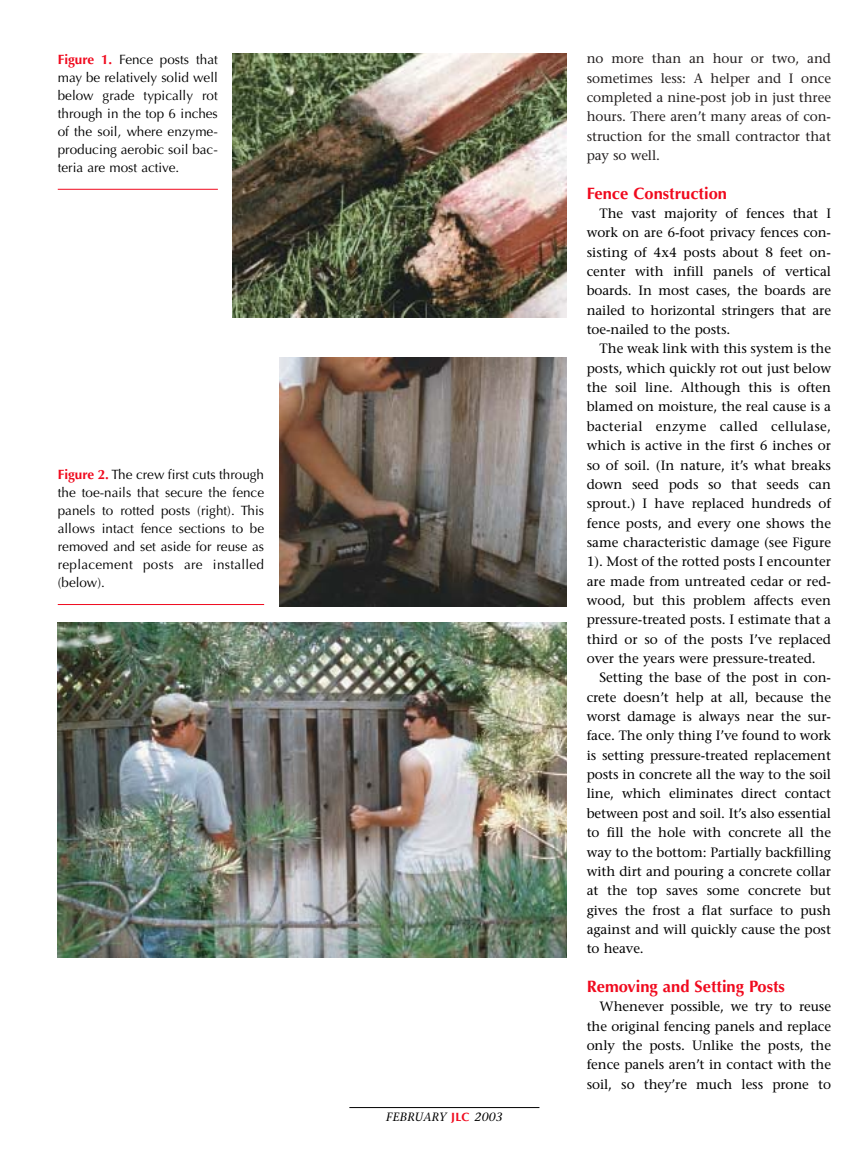
<style>
.page{position:relative;width:864px;height:1161px;background:#fff}
.page>*{position:absolute;margin:0;border:0;box-sizing:border-box;transform-origin:0 0}
.t1{font:700 16.5px "Optima";color:#f00a1e}
.t2{font:13.5px/19.4px "Stone Serif";letter-spacing:-.005em;color:#000;text-align:justify}
.t3{font:13.5px/18px "Optima";color:#000;text-align:justify}
.t4{font:13.5px/19.4px "Stone Serif";letter-spacing:-.005em;color:#231f1f;text-align:justify}
.t5{font:italic 12px "Stone Serif";letter-spacing:.015em;color:#000}
.s1{font-weight:700;color:#f00a1e}
.s2{font-family:"Optima";font-weight:700;font-style:normal;color:#f00a1e}
</style>
<div class="page">
<hr style="left:349px;top:1107px;width:190px;height:1px;background:#000">
<hr style="left:58px;top:189px;width:160px;height:1px;background:#f00a1e">
<img style="left:233px;top:53px;width:334px;height:265px">
<hr style="left:58px;top:604px;width:206px;height:1px;background:#f00a1e">
<img style="left:58px;top:622px;width:509px;height:335px">
<img style="left:279px;top:357px;width:288px;height:250px">
<p class="t3" style="left:58px;top:51px;width:162px"><span class="s1">Figure 1.</span> Fence posts that may be relatively solid well below grade typically rot through in the top 6 inches of the soil, where enzyme&shy;producing aerobic soil bac&shy;teria are most active.</p>
<p class="t3" style="left:58px;top:467px;width:208px"><span class="s1">Figure 2.</span> The crew first cuts through the toe-nails that secure the fence panels to rotted posts (right). This allows intact fence sections to be removed and set aside for reuse as replacement posts are installed (below).</p>
<p class="t5" style="left:386px;top:1112px;width:118px">FEBRUARY <span class="s2">JLC</span> 2003</p>
<p class="t4" style="left:587px;top:50px;width:246px">no more than an hour or two, and sometimes less: A helper and I once completed a nine-post job in just three hours. There aren’t many areas of con&shy;struction for the small contractor that pay so well.</p>
<p class="t1" style="left:587px;top:186px;width:142px">Fence Construction</p>
<p class="t2" style="left:587px;top:205px;width:246px;text-indent:13px">The vast majority of fences that I work on are 6-foot privacy fences con&shy;sisting of 4x4 posts about 8 feet on&shy;center with infill panels of vertical boards. In most cases, the boards are nailed to horizontal stringers that are toe-nailed to the posts.</p>
<p class="t2" style="left:587px;top:340px;width:246px;text-indent:13px">The weak link with this system is the posts, which quickly rot out just below the soil line. Although this is often blamed on moisture, the real cause is a bacterial enzyme called cellulase, which is active in the first 6 inches or so of soil. (In nature, it’s what breaks down seed pods so that seeds can sprout.) I have replaced hundreds of fence posts, and every one shows the same characteristic damage (see Figure 1). Most of the rotted posts I encounter are made from untreated cedar or red&shy;wood, but this problem affects even pressure-treated posts. I estimate that a third or so of the posts I’ve replaced over the years were pressure-treated.</p>
<p class="t2" style="left:587px;top:669px;width:246px;text-indent:13px">Setting the base of the post in con&shy;crete doesn’t help at all, because the worst damage is always near the sur&shy;face. The only thing I’ve found to work is setting pressure-treated replacement posts in concrete all the way to the soil line, which eliminates direct contact between post and soil. It’s also essential to fill the hole with concrete all the way to the bottom: Partially backfilling with dirt and pouring a concrete collar at the top saves some concrete but gives the frost a flat surface to push against and will quickly cause the post to heave.</p>
<p class="t1" style="left:587px;top:980px;width:200px">Removing and Setting Posts</p>
<p class="t2" style="left:587px;top:998px;width:246px;text-indent:13px">Whenever possible, we try to reuse the original fencing panels and replace only the posts. Unlike the posts, the fence panels aren’t in contact with the soil, so they’re much less prone to</p>
</div>
